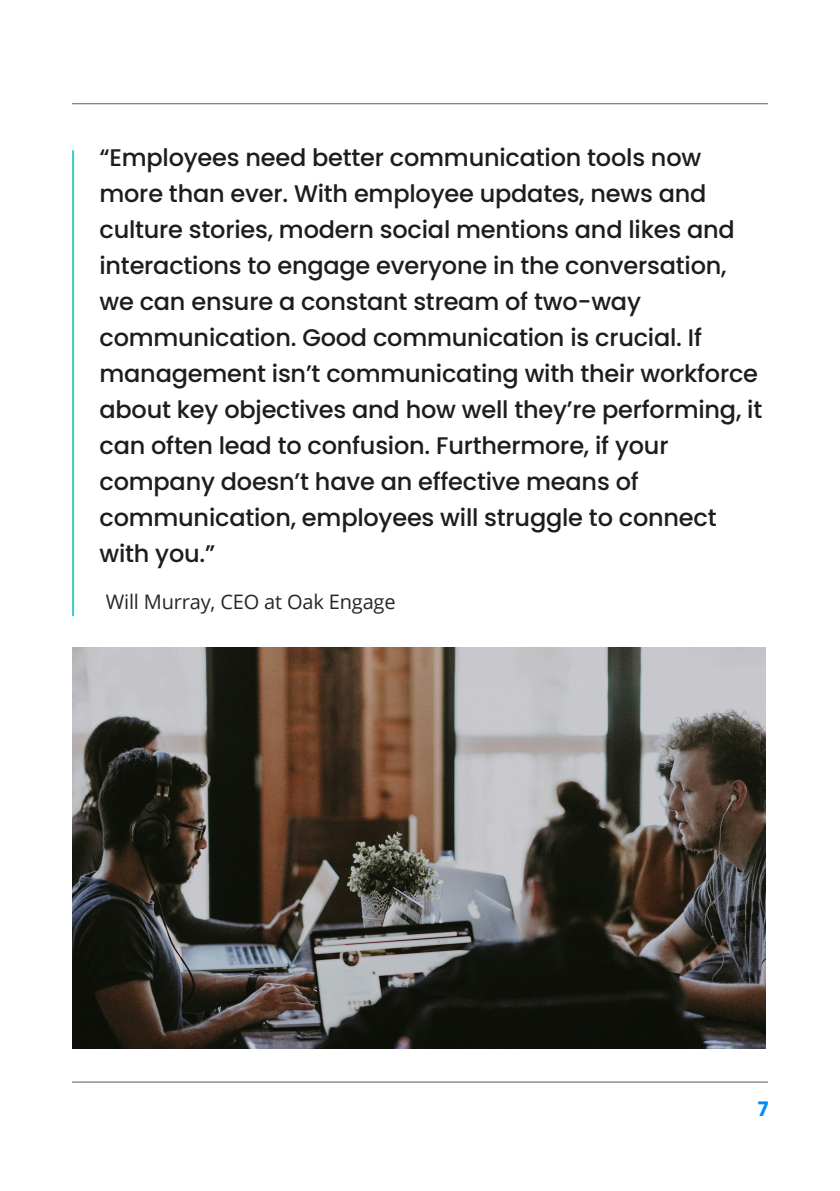
<style>
.page{position:relative;width:840px;height:1191px;background:#fff}
.page>*{position:absolute;margin:0;border:0;box-sizing:border-box;transform-origin:0 0}
.t1{font:500 24px/36px "Poppins";letter-spacing:-.01em;color:#1d1d1d}
.t2{font:20px "Open Sans";letter-spacing:-.01em;color:#272726}
.t3{font:700 20px "Poppins";color:#008cff}
</style>
<div class="page">
<hr style="left:72px;top:1081px;width:695px;height:1px;background:#565655">
<hr style="left:72px;top:103px;width:695px;height:1px;background:#5f5f5e">
<hr style="left:72px;top:150px;width:2px;height:466px;background:#3ccdc7">
<img style="left:72px;top:647px;width:692px;height:401px">
<p class="t1" style="left:99px;top:139px;width:664px">“Employees need better communication tools now more than ever. With employee updates, news and culture stories, modern social mentions and likes and interactions to engage everyone in the conversation, we can ensure a constant stream of two-way communication. Good communication is crucial. If management isn’t communicating with their workforce about key objectives and how well they’re performing, it can often lead to confusion. Furthermore, if your company doesn’t have an effective means of communication, employees will struggle to connect with you.”</p>
<p class="t2" style="left:106px;top:588px;width:291px">Will Murray, CEO at Oak Engage</p>
<p class="t3" style="left:757px;top:1097px;width:12px">7</p>
</div>
